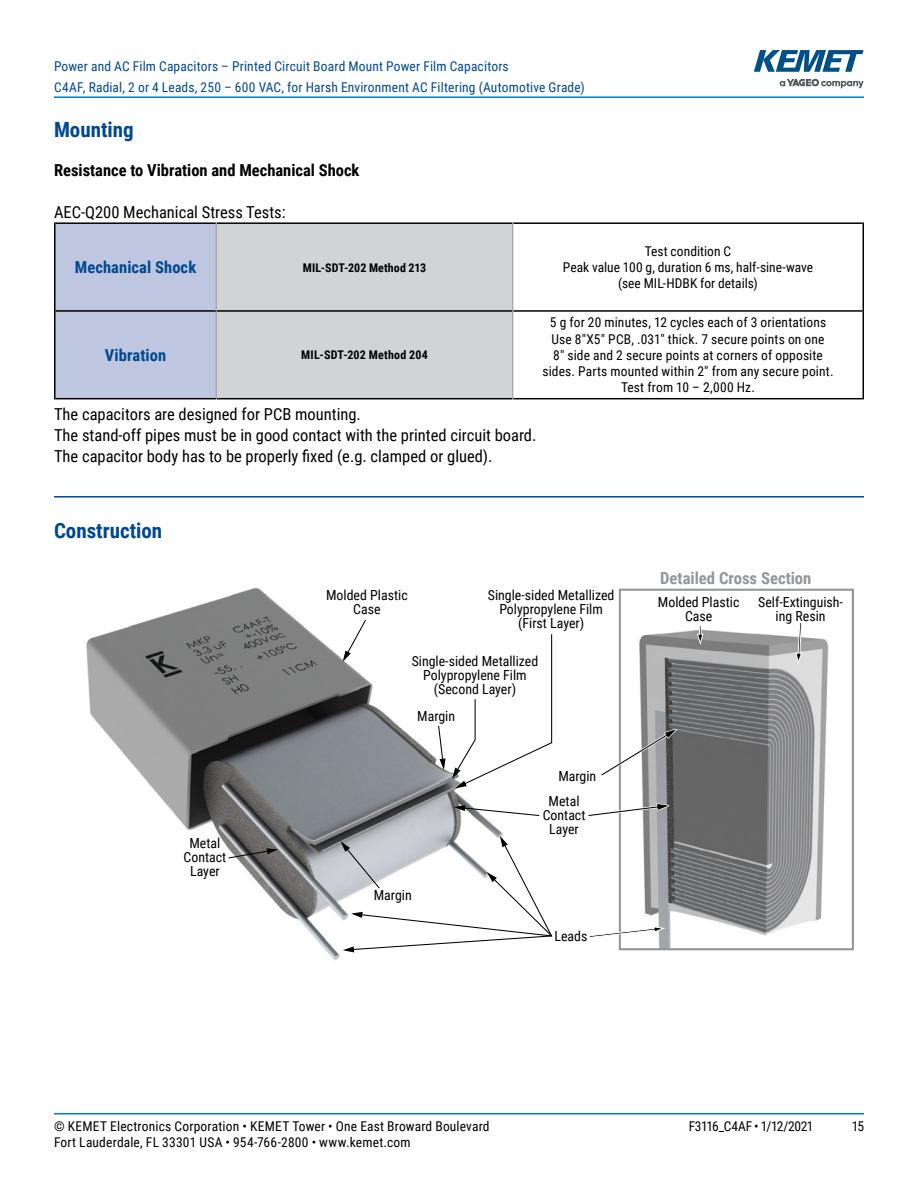
<style>
.page{position:relative;width:918px;height:1188px;background:#fff}
.page>*{position:absolute;margin:0;border:0;box-sizing:border-box;transform-origin:0 0}
.t1{font:700 21px "Roboto Condensed";color:#004990}
.t2{font:700 16.65px "Roboto Condensed";color:#939598}
.t3{font:16.5px/21px "Roboto Condensed";color:#000}
.t4{font:700 16.5px "Roboto Condensed";color:#000}
.t5{font:700 16.5px "Roboto Condensed";letter-spacing:.005em;color:#004990}
.t6{font:13.95px/14px "Roboto Condensed";color:#000;text-align:center}
.t7{font:13.5px/16.2px "Roboto Condensed";letter-spacing:.01em;color:#000;text-align:center}
.t8{font:13.5px/21px "Roboto Condensed";letter-spacing:.01em;color:#004990}
.t9{font:13.5px "Roboto Condensed";letter-spacing:-.025em;color:#000}
.t10{font:700 12px "Roboto Condensed";letter-spacing:.01em;color:#000}
</style>
<div class="page">
<hr style="left:54px;top:1113px;width:810px;height:2px;background:#007dc3">
<hr style="left:54px;top:96px;width:810px;height:2px;background:#007dc3">
<svg style="left:780px;top:79px;width:84px;height:9px"></svg>
<svg style="left:754px;top:50px;width:110px;height:22px"></svg>
<hr style="left:54px;top:496px;width:810px;height:2px;background:#004990">
<div style="left:56px;top:224px;width:160px;height:174px;background:#bfc6e0"></div>
<div style="left:217px;top:224px;width:295px;height:174px;background:#d1d3d4"></div>
<hr style="left:56px;top:222px;width:160px;height:2px;background:#000">
<hr style="left:54px;top:222px;width:2px;height:89px;background:#000">
<hr style="left:217px;top:222px;width:295px;height:2px;background:#000">
<hr style="left:513px;top:222px;width:349px;height:2px;background:#000">
<hr style="left:862px;top:222px;width:2px;height:89px;background:#000">
<hr style="left:862px;top:311px;width:2px;height:88px;background:#000">
<hr style="left:217px;top:398px;width:295px;height:1px;background:#000">
<hr style="left:513px;top:398px;width:349px;height:1px;background:#000">
<hr style="left:54px;top:311px;width:2px;height:88px;background:#000">
<hr style="left:216px;top:311px;width:1px;height:88px;background:#939598">
<hr style="left:56px;top:398px;width:160px;height:1px;background:#000">
<hr style="left:56px;top:310px;width:160px;height:2px;background:#000">
<hr style="left:217px;top:310px;width:295px;height:2px;background:#000">
<hr style="left:513px;top:310px;width:349px;height:2px;background:#000">
<hr style="left:216px;top:222px;width:1px;height:89px;background:#939598">
<hr style="left:512px;top:222px;width:1px;height:89px;background:#939598">
<hr style="left:512px;top:311px;width:1px;height:88px;background:#939598">
<img style="left:86px;top:587px;width:417px;height:373px">
<img style="left:639px;top:630px;width:190px;height:317px">
<div style="left:619px;top:589px;width:235px;height:361px;border:2px solid #939598"></div>
<svg style="left:343px;top:619px;width:24px;height:43px"></svg>
<svg style="left:697px;top:626px;width:7px;height:20px"></svg>
<svg style="left:795px;top:623px;width:7px;height:42px"></svg>
<svg style="left:227px;top:848px;width:51px;height:11px"></svg>
<svg style="left:589px;top:926px;width:77px;height:12px"></svg>
<svg style="left:452px;top:633px;width:101px;height:155px"></svg>
<svg style="left:437px;top:725px;width:9px;height:45px"></svg>
<svg style="left:601px;top:727px;width:80px;height:50px"></svg>
<svg style="left:588px;top:802px;width:86px;height:16px"></svg>
<svg style="left:454px;top:805px;width:86px;height:12px"></svg>
<svg style="left:340px;top:836px;width:213px;height:116px"></svg>
<p class="t8" style="left:54px;top:55px;width:532px">Power and AC Film Capacitors – Printed Circuit Board Mount Power Film Capacitors<br>C4AF, Radial, 2 or 4 Leads, 250 – 600 VAC, for Harsh Environment AC Filtering (Automotive Grade)</p>
<h1 class="t1" style="left:54px;top:115px;width:81px">Mounting</h1>
<p class="t4" style="left:54px;top:159px;width:307px">Resistance to Vibration and Mechanical Shock</p>
<p class="t3" style="left:54px;top:201px;width:233px">AEC-Q200 Mechanical Stress Tests:</p>
<p class="t5" style="left:75px;top:256px;width:123px">Mechanical Shock</p>
<p class="t10" style="left:303px;top:259px;width:125px">MIL-SDT-202 Method 213</p>
<p class="t5" style="left:105px;top:344px;width:63px">Vibration</p>
<p class="t10" style="left:301px;top:347px;width:128px">MIL-SDT-202 Method 204</p>
<p class="t7" style="left:563px;top:243px;width:252px">Test condition C<br>Peak value 100 g, duration 6 ms, half-sine-wave (see MIL-HDBK for details)</p>
<p class="t7" style="left:542px;top:314px;width:293px">5 g for 20 minutes, 12 cycles each of 3 orientations Use 8"X5" PCB, .031" thick. 7 secure points on one<br>8" side and 2 secure points at corners of opposite sides. Parts mounted within 2" from any secure point.<br>Test from 10 – 2,000 Hz.</p>
<p class="t3" style="left:54px;top:403px;width:484px">The capacitors are designed for PCB mounting.<br>The stand-off pipes must be in good contact with the printed circuit board.<br>The capacitor body has to be properly fixed (e.g. clamped or glued).</p>
<h1 class="t1" style="left:54px;top:516px;width:110px">Construction</h1>
<p class="t6" style="left:184px;top:836px;width:44px">Metal<br>Contact<br>Layer</p>
<p class="t6" style="left:326px;top:588px;width:83px">Molded Plastic<br>Case</p>
<p class="t6" style="left:488px;top:588px;width:128px">Single-sided Metallized<br>Polypropylene Film (First Layer)</p>
<p class="t6" style="left:412px;top:653px;width:128px">Single-sided Metallized<br>Polypropylene Film (Second Layer)</p>
<p class="t6" style="left:417px;top:709px;width:39px">Margin</p>
<p class="t6" style="left:374px;top:887px;width:39px">Margin</p>
<p class="t6" style="left:558px;top:769px;width:39px">Margin</p>
<p class="t6" style="left:543px;top:793px;width:44px">Metal<br>Contact<br>Layer</p>
<p class="t6" style="left:555px;top:928px;width:34px">Leads</p>
<p class="t2" style="left:660px;top:566px;width:153px">Detailed Cross Section</p>
<p class="t6" style="left:758px;top:594px;width:86px">Self-Extinguish&shy;ing Resin</p>
<p class="t6" style="left:658px;top:594px;width:83px">Molded Plastic<br>Case</p>
<p class="t7" style="left:54px;top:1117px;width:437px">© KEMET Electronics Corporation • KEMET Tower • One East Broward Boulevard</p>
<p class="t9" style="left:689px;top:1116px;width:126px">F3116_C4AF • 1/12/2021</p>
<p class="t7" style="left:852px;top:1117px;width:14px">15</p>
<p class="t7" style="left:54px;top:1133px;width:358px">Fort Lauderdale, FL 33301 USA • 954-766-2800 • www.kemet.com</p>
</div>
